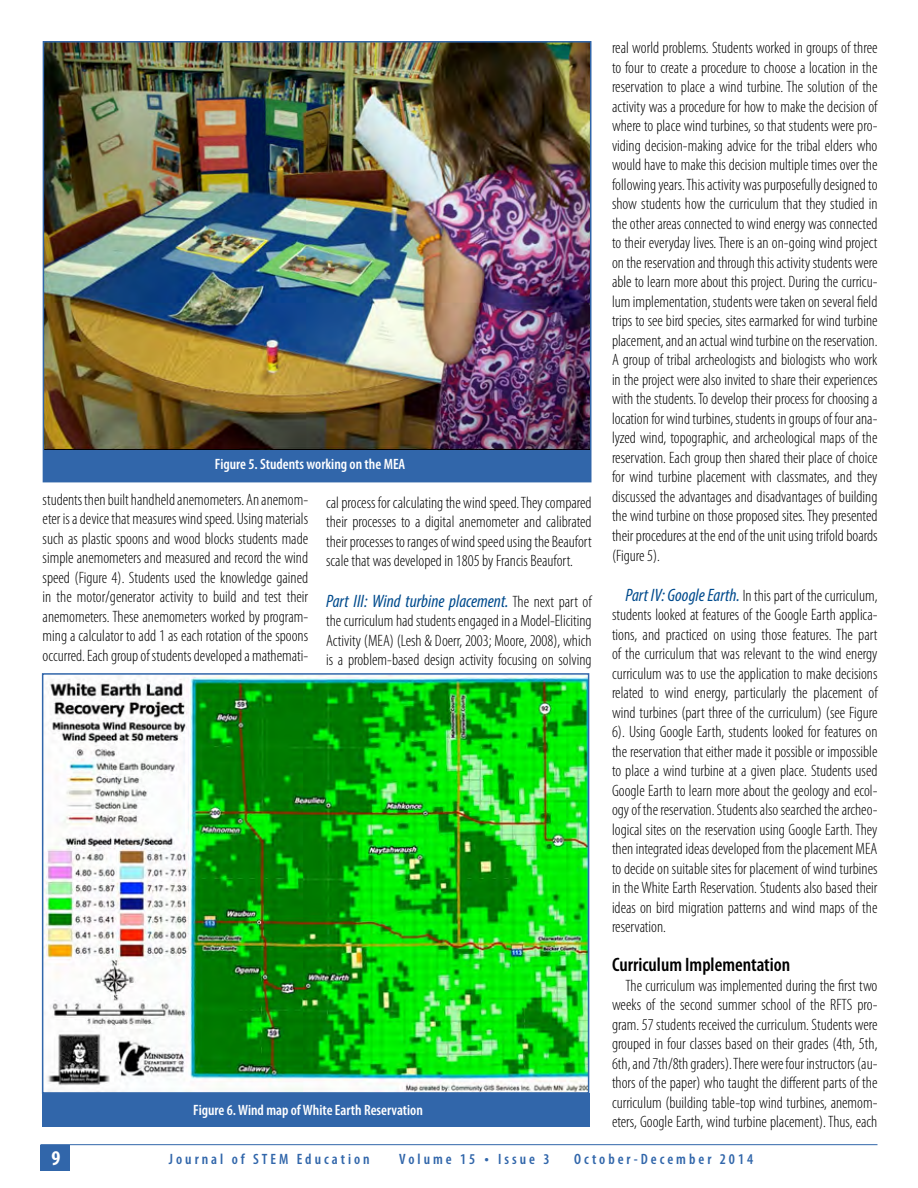
<style>
.page{position:relative;width:918px;height:1188px;background:#fff}
.page>*{position:absolute;margin:0;border:0;box-sizing:border-box;transform-origin:0 0}
.t1{font:700 condensed 21px "Myriad Pro";color:#fff}
.t2{font:600 condensed 19.5px "Myriad Pro";color:#000}
.t3{font:italic condensed 18px "Myriad Pro";color:#004b8d}
.t4{font:300 condensed 16.5px/19.5px "Myriad Pro";color:#000;text-align:justify}
.t5{font:600 condensed 15px "Myriad Pro";color:#fff}
.t6{font:600 condensed 15px "Myriad Pro";letter-spacing:.2em;color:#3166aa}
.s1{font-weight:300;font-style:normal;font-size:16.5px;color:#000}
.s2{font-weight:400;font-style:italic;font-size:18px;color:#004b8d}
.s3{font-size:16.5px}
</style>
<div class="page">
<hr style="left:40px;top:1144px;width:838px;height:1px;background:#3166aa">
<div style="left:40px;top:1145px;width:30px;height:26px;background:#3166aa"></div>
<div style="left:43px;top:42px;width:548px;height:440px;background:#3166aa"></div>
<img style="left:46px;top:44px;width:542px;height:406px">
<div style="left:43px;top:41px;width:548px;height:441px;border:2px solid #3166aa"></div>
<img style="left:45px;top:676px;width:541px;height:415px">
<div style="left:42px;top:673px;width:547px;height:421px;border:2px solid #3166aa"></div>
<div style="left:42px;top:1093px;width:548px;height:34px;background:#3166aa"></div>
<p class="t5" style="left:215px;top:455px;width:192px">Figure 5. Students working on the MEA</p>
<p class="t4" style="left:43px;top:490px;width:267px">students then built handheld anemometers. An anemom&shy;eter is a device that measures wind speed. Using materials such as plastic spoons and wood blocks students made simple anemometers and measured and record the wind speed (Figure 4). Students used the knowledge gained in the motor/generator activity to build and test their anemometers. These anemometers worked by program&shy;ming a calculator to add 1 as each rotation of the spoons occurred. Each group of students developed a mathemati-</p>
<p class="t4" style="left:326px;top:492px;width:267px">cal process for calculating the wind speed. They compared their processes to a digital anemometer and calibrated their processes to ranges of wind speed using the Beaufort scale that was developed in 1805 by Francis Beaufort.</p>
<p class="t3" style="left:326px;top:590px;width:267px">Part III: Wind turbine placement. <span class="s1">The next part of</span></p>
<p class="t4" style="left:326px;top:611px;width:267px">the curriculum had students engaged in a Model-Eliciting Activity (MEA) (Lesh &amp; Doerr, 2003; Moore, 2008), which is a problem-based design activity focusing on solving</p>
<p class="t5" style="left:193px;top:1101px;width:231px">Figure 6. Wind map of White Earth Reservation</p>
<p class="t4" style="left:612px;top:38px;width:267px">real world problems. Students worked in groups of three to four to create a procedure to choose a location in the reservation to place a wind turbine. The solution of the activity was a procedure for how to make the decision of where to place wind turbines, so that students were pro&shy;viding decision-making advice for the tribal elders who would have to make this decision multiple times over the following years. This activity was purposefully designed to show students how the curriculum that they studied in the other areas connected to wind energy was connected to their everyday lives. There is an on-going wind project on the reservation and through this activity students were able to learn more about this project. During the curricu&shy;lum implementation, students were taken on several field trips to see bird species, sites earmarked for wind turbine placement, and an actual wind turbine on the reservation.<br>A group of tribal archeologists and biologists who work in the project were also invited to share their experiences with the students. To develop their process for choosing a location for wind turbines, students in groups of four ana&shy;lyzed wind, topographic, and archeological maps of the reservation. Each group then shared their place of choice for wind turbine placement with classmates, and they discussed the advantages and disadvantages of building the wind turbine on those proposed sites. They presented their procedures at the end of the unit using trifold boards (Figure 5).</p>
<p class="t4" style="left:612px;top:586px;width:267px;text-indent:13px"><span class="s2">Part IV: Google Earth.</span> In this part of the curriculum, students looked at features of the Google Earth applica&shy;tions, and practiced on using those features. The part of the curriculum that was relevant to the wind energy curriculum was to use the application to make decisions related to wind energy, particularly the placement of wind turbines (part three of the curriculum) (see Figure 6). Using Google Earth, students looked for features on the reservation that either made it possible or impossible to place a wind turbine at a given place. Students used Google Earth to learn more about the geology and ecol&shy;ogy of the reservation. Students also searched the archeo&shy;logical sites on the reservation using Google Earth. They then integrated ideas developed from the placement MEA to decide on suitable sites for placement of wind turbines in the White Earth Reservation. Students also based their ideas on bird migration patterns and wind maps of the reservation.</p>
<p class="t2" style="left:612px;top:953px;width:180px">Curriculum Implementation</p>
<p class="t4" style="left:612px;top:976px;width:267px;text-indent:13px">The curriculum was implemented during the first two weeks of the second summer school of the RFTS pro&shy;gram. 57 students received the curriculum. Students were grouped in four classes based on their grades (4th, 5th, 6th, and 7th/8th graders). There were four instructors (au&shy;thors of the paper) who taught the different parts of the curriculum (building table-top wind turbines, anemom&shy;eters, Google Earth, wind turbine placement). Thus, each</p>
<p class="t1" style="left:51px;top:1145px;width:10px">9</p>
<p class="t6" style="left:169px;top:1150px;width:202px">Journal of STEM Education</p>
<p class="t6" style="left:399px;top:1150px;width:152px">Volume 15 <span class="s3">•</span> Issue 3</p>
<p class="t6" style="left:574px;top:1150px;width:181px">October-December 2014</p>
</div>
